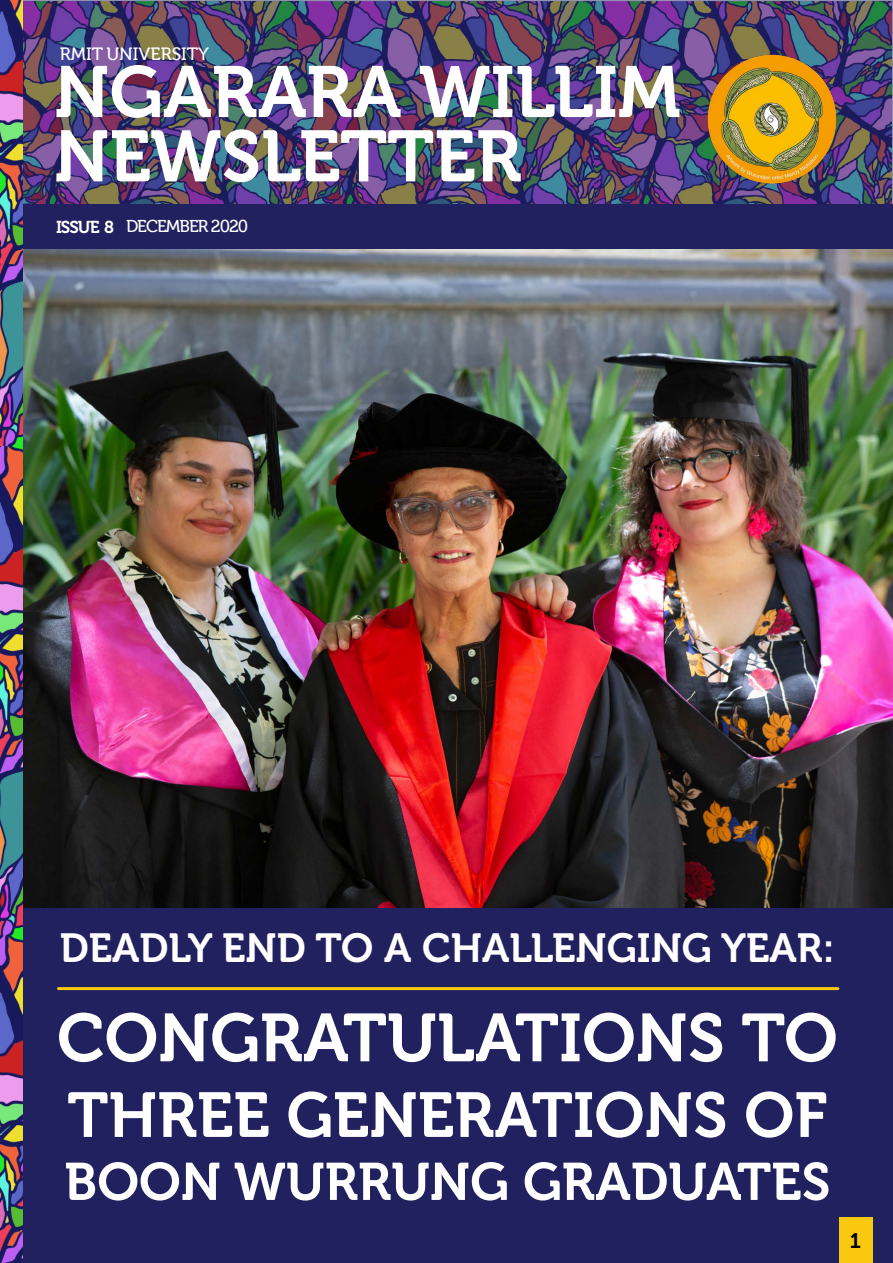
<style>
.page{position:relative;width:893px;height:1263px;background:#fff}
.page>*{position:absolute;margin:0;border:0;box-sizing:border-box;transform-origin:0 0}
.t1{font:72.15px "Museo 700";color:#fff}
.t2{font:67.5px "Museo 700";color:#fff}
.t3{font:63px "Museo 700";color:#fff}
.t4{font:52.5px "Museo 700";color:#fff}
.t5{font:40.5px "Museo 700";color:#fff}
.t6{font:21px "Museo 700";color:#000}
.t7{font:17.85px "Museo 500";color:#fff}
.t8{font:17.25px "Museo 500";letter-spacing:-.06em;color:#fff}
.s1{font-family:"Museo 700"}
</style>
<div class="page">
<svg style="left:23px;top:0;width:870px;height:204px;background:#53476f"></svg>
<div style="left:0;top:204px;width:893px;height:45px;background:#222160"></div>
<img style="left:23px;top:249px;width:870px;height:660px">
<div style="left:23px;top:909px;width:870px;height:354px;background:#222160"></div>
<hr style="left:58px;top:987px;width:780px;height:3px;background:#fac90f">
<img style="left:0;top:446px;width:23px;height:817px">
<img style="left:0;top:0;width:23px;height:446px">
<div style="left:839px;top:1218px;width:33px;height:45px;background:#fac90f"></div>
<img style="left:705px;top:52px;width:134px;height:134px;border-radius:67px">
<p class="t7" style="left:60px;top:44px;width:151px">RMIT UNIVERSITY</p>
<h1 class="t1" style="left:54px;top:52px;width:628px">NGARARA WILLIM</h1>
<h1 class="t1" style="left:54px;top:116px;width:469px">NEWSLETTER</h1>
<p class="t8" style="left:56px;top:217px;width:194px"><span class="s1">ISSUE 8</span> DECEMBER 2020</p>
<p class="t5" style="left:60px;top:925px;width:776px">DEADLY END TO A CHALLENGING YEAR:</p>
<h2 class="t2" style="left:57px;top:1000px;width:782px">CONGRATULATIONS TO</h2>
<h3 class="t3" style="left:67px;top:1080px;width:762px">THREE GENERATIONS OF</h3>
<p class="t4" style="left:64px;top:1152px;width:768px">BOON WURRUNG GRADUATES</p>
<p class="t6" style="left:850px;top:1229px;width:13px">1</p>
</div>
